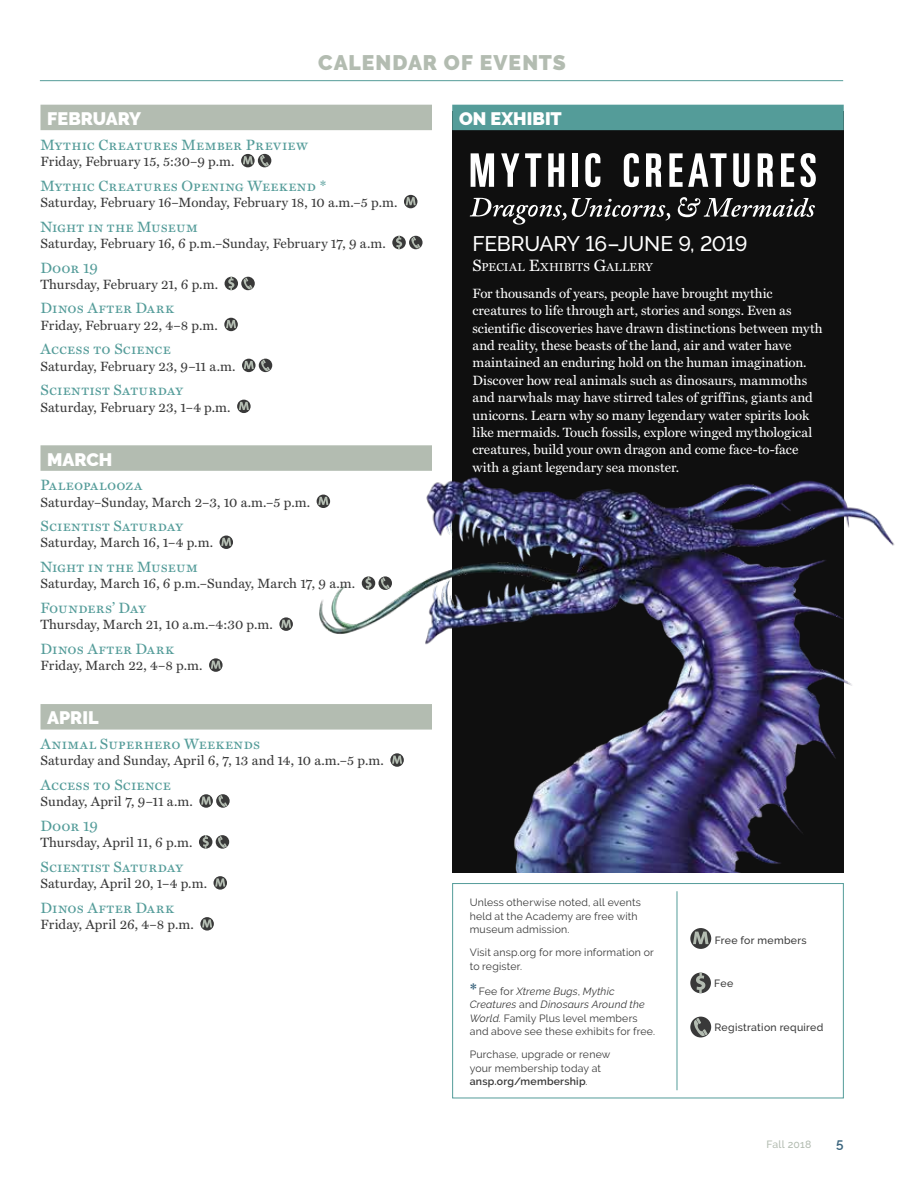
<style>
.page{position:relative;width:918px;height:1188px;background:#fff}
.page>*{position:absolute;margin:0;border:0;box-sizing:border-box;transform-origin:0 0}
.t1{font:500 21px "Raleway";letter-spacing:-.015em;color:#fff}
.t2{font:900 21px "Raleway";letter-spacing:.045em;color:#b3bcb1}
.t3{font:900 18px "Raleway";color:#fff}
.t4{font:15px "Miller Text SC";letter-spacing:.015em;color:#549c99}
.t5{font:13.5px "Miller Text Roman";letter-spacing:.01em;color:#393939}
.t6{font:13.5px/17.4px "Miller Text Roman";color:#fff}
.t7{font:600 13.5px "Raleway";color:#3a647d}
.t8{font:11.55px "Miller Text Roman";letter-spacing:.005em;color:#fff}
.t9{font:10.5px/13.5px "Raleway";letter-spacing:.02em;color:#393939}
.t10{font:500 10.5px "Raleway";letter-spacing:.03em;color:#393939}
.t11{font:500 10.5px "Raleway";letter-spacing:.02em;color:#b3bcb1}
.s1{font-family:"Miller Text"}
.s2{font-size:16.5px}
.s3{font-family:"Miller Text";font-weight:700;font-size:16.5px;color:#3a647d}
.s4{font-style:italic}
.s5{font-weight:600}
</style>
<div class="page">
<div style="left:452px;top:883px;width:392px;height:215px;border:1px solid #549c99"></div>
<div style="left:690px;top:1017px;width:21px;height:20px;background:#393939;border-radius:50%"></div>
<svg style="left:694px;top:1018px;width:14px;height:18px"></svg>
<svg style="left:690px;top:928px;width:21px;height:21px"></svg>
<svg style="left:693px;top:932px;width:16px;height:12px"></svg>
<div style="left:690px;top:973px;width:21px;height:20px;background:#393939;border-radius:50%"></div>
<svg style="left:696px;top:973px;width:9px;height:20px"></svg>
<div style="left:40px;top:105px;width:392px;height:25px;background:#b3bcb1"></div>
<div style="left:40px;top:445px;width:392px;height:26px;background:#b3bcb1"></div>
<div style="left:40px;top:704px;width:392px;height:26px;background:#b3bcb1"></div>
<svg style="left:241px;top:154px;width:14px;height:13px"></svg>
<svg style="left:243px;top:156px;width:10px;height:8px"></svg>
<svg style="left:258px;top:154px;width:13px;height:13px"></svg>
<svg style="left:260px;top:155px;width:9px;height:12px"></svg>
<svg style="left:404px;top:195px;width:13px;height:13px"></svg>
<svg style="left:406px;top:197px;width:10px;height:8px"></svg>
<div style="left:392px;top:236px;width:14px;height:13px;background:#393939;border-radius:50%"></div>
<svg style="left:396px;top:236px;width:6px;height:13px"></svg>
<svg style="left:409px;top:236px;width:14px;height:13px"></svg>
<svg style="left:411px;top:237px;width:9px;height:12px"></svg>
<svg style="left:225px;top:277px;width:13px;height:13px"></svg>
<svg style="left:228px;top:277px;width:6px;height:13px"></svg>
<svg style="left:241px;top:277px;width:14px;height:13px"></svg>
<svg style="left:244px;top:278px;width:8px;height:11px"></svg>
<svg style="left:224px;top:318px;width:14px;height:13px"></svg>
<svg style="left:226px;top:320px;width:10px;height:8px"></svg>
<svg style="left:242px;top:359px;width:14px;height:13px"></svg>
<svg style="left:244px;top:361px;width:10px;height:8px"></svg>
<svg style="left:259px;top:359px;width:13px;height:13px"></svg>
<svg style="left:261px;top:359px;width:9px;height:12px"></svg>
<svg style="left:237px;top:400px;width:14px;height:13px"></svg>
<svg style="left:239px;top:402px;width:10px;height:8px"></svg>
<svg style="left:220px;top:536px;width:13px;height:13px"></svg>
<svg style="left:221px;top:538px;width:10px;height:8px"></svg>
<svg style="left:279px;top:617px;width:14px;height:14px"></svg>
<svg style="left:281px;top:620px;width:10px;height:8px"></svg>
<svg style="left:209px;top:658px;width:14px;height:14px"></svg>
<svg style="left:211px;top:661px;width:10px;height:8px"></svg>
<svg style="left:199px;top:794px;width:14px;height:14px"></svg>
<svg style="left:201px;top:797px;width:10px;height:8px"></svg>
<svg style="left:216px;top:794px;width:14px;height:14px"></svg>
<svg style="left:218px;top:795px;width:9px;height:12px"></svg>
<svg style="left:199px;top:835px;width:13px;height:14px"></svg>
<svg style="left:203px;top:835px;width:6px;height:14px"></svg>
<div style="left:216px;top:835px;width:13px;height:14px;background:#393939;border-radius:50%"></div>
<svg style="left:218px;top:836px;width:9px;height:12px"></svg>
<svg style="left:214px;top:876px;width:13px;height:14px"></svg>
<svg style="left:215px;top:878px;width:10px;height:9px"></svg>
<svg style="left:200px;top:917px;width:14px;height:14px"></svg>
<svg style="left:202px;top:919px;width:10px;height:8px"></svg>
<div style="left:452px;top:111px;width:392px;height:761px;background:#0f0f0f"></div>
<div style="left:452px;top:105px;width:392px;height:25px;background:#549c99"></div>
<img style="left:291px;top:445px;width:604px;height:427px">
<svg style="left:624px;top:153px;width:15px;height:34px"></svg>
<svg style="left:646px;top:153px;width:15px;height:34px"></svg>
<svg style="left:669px;top:153px;width:58px;height:34px"></svg>
<svg style="left:733px;top:153px;width:16px;height:34px"></svg>
<svg style="left:758px;top:153px;width:15px;height:34px"></svg>
<svg style="left:781px;top:153px;width:13px;height:34px"></svg>
<svg style="left:801px;top:153px;width:15px;height:34px"></svg>
<svg style="left:471px;top:153px;width:23px;height:34px"></svg>
<svg style="left:501px;top:153px;width:18px;height:34px"></svg>
<svg style="left:525px;top:153px;width:16px;height:34px"></svg>
<svg style="left:548px;top:153px;width:16px;height:34px"></svg>
<div style="left:572px;top:153px;width:6px;height:34px;background:#fff"></div>
<svg style="left:585px;top:153px;width:15px;height:34px"></svg>
<svg style="left:678px;top:197px;width:137px;height:20px"></svg>
<svg style="left:470px;top:198px;width:200px;height:27px"></svg>
<hr style="left:40px;top:80px;width:803px;height:1px;background:#549c99">
<hr style="left:677px;top:891px;width:1px;height:199px;background:#549c99">
<h1 class="t2" style="left:318px;top:50px;width:249px">CALENDAR OF EVENTS</h1>
<h2 class="t3" style="left:47px;top:108px;width:95px">FEBRUARY</h2>
<p class="t4" style="left:40px;top:136px;width:269px">Mythic Creatures Member Preview</p>
<p class="t5" style="left:40px;top:153px;width:196px">Friday, February 15, 5:30–9 p.m.</p>
<p class="t4" style="left:40px;top:177px;width:288px">Mythic Creatures Opening Weekend *</p>
<p class="t5" style="left:40px;top:194px;width:358px">Saturday, February 16–Monday, February 18, 10 a.m.–5 p.m.</p>
<p class="t4" style="left:40px;top:218px;width:159px">Night in the Museum</p>
<p class="t5" style="left:40px;top:235px;width:347px">Saturday, February 16, 6 p.m.–Sunday, February 17, 9 a.m.</p>
<p class="t4" style="left:40px;top:258px;width:59px">Door 19</p>
<p class="t5" style="left:40px;top:276px;width:179px">Thursday, February 21, 6 p.m.</p>
<p class="t4" style="left:40px;top:299px;width:135px">Dinos After Dark</p>
<p class="t5" style="left:40px;top:317px;width:179px">Friday, February 22, 4–8 p.m.</p>
<p class="t4" style="left:40px;top:340px;width:132px">Access to Science</p>
<p class="t5" style="left:40px;top:358px;width:197px">Saturday, February 23, 9–11 a.m.</p>
<p class="t4" style="left:40px;top:381px;width:144px">Scientist Saturday</p>
<p class="t5" style="left:40px;top:399px;width:192px">Saturday, February 23, 1–4 p.m.</p>
<h2 class="t3" style="left:47px;top:449px;width:67px">MARCH</h2>
<p class="t4" style="left:40px;top:476px;width:103px">Paleopalooza</p>
<p class="t5" style="left:40px;top:494px;width:271px">Saturday–Sunday, March 2–3, 10 a.m.–5 p.m.</p>
<p class="t4" style="left:40px;top:517px;width:144px">Scientist Saturday</p>
<p class="t5" style="left:40px;top:535px;width:174px">Saturday, March 16, 1–4 p.m.</p>
<p class="t4" style="left:40px;top:558px;width:159px">Night in the Museum</p>
<p class="t5" style="left:40px;top:576px;width:316px">Saturday, March 16, 6 p.m.–Sunday, March 17, 9 a.m.</p>
<p class="t4" style="left:40px;top:599px;width:107px">Founders<span class="s1">’</span> Day</p>
<p class="t5" style="left:40px;top:617px;width:234px">Thursday, March 21, 10 a.m.–4:30 p.m.</p>
<p class="t4" style="left:40px;top:640px;width:135px">Dinos After Dark</p>
<p class="t5" style="left:40px;top:658px;width:164px">Friday, March 22, 4–8 p.m.</p>
<h2 class="t3" style="left:47px;top:708px;width:53px">APRIL</h2>
<p class="t4" style="left:40px;top:735px;width:221px">Animal Superhero Weekends</p>
<p class="t5" style="left:40px;top:753px;width:345px">Saturday and Sunday, April 6, 7, 13 and 14, 10 a.m.–5 p.m.</p>
<p class="t4" style="left:40px;top:776px;width:132px">Access to Science</p>
<p class="t5" style="left:40px;top:794px;width:154px">Sunday, April 7, 9–11 a.m.</p>
<p class="t4" style="left:40px;top:817px;width:59px">Door 19</p>
<p class="t5" style="left:40px;top:835px;width:153px">Thursday, April 11, 6 p.m.</p>
<p class="t4" style="left:40px;top:858px;width:144px">Scientist Saturday</p>
<p class="t5" style="left:40px;top:875px;width:168px">Saturday, April 20, 1–4 p.m.</p>
<p class="t4" style="left:40px;top:899px;width:135px">Dinos After Dark</p>
<p class="t5" style="left:40px;top:916px;width:155px">Friday, April 26, 4–8 p.m.</p>
<h2 class="t3" style="left:459px;top:108px;width:104px">ON EXHIBIT</h2>
<h1 class="t1" style="left:472px;top:231px;width:277px">FEBRUARY 16–JUNE 9, 2019</h1>
<p class="t8" style="left:472px;top:260px;width:182px"><span class="s2">S</span>PECIAL <span class="s2">E</span>XHIBITS <span class="s2">G</span>ALLERY</p>
<p class="t6" style="left:472px;top:284px;width:352px">For thousands of years, people have brought mythic creatures to life through art, stories and songs. Even as scientific discoveries have drawn distinctions between myth and reality, these beasts of the land, air and water have maintained an enduring hold on the human imagination.<br>Discover how real animals such as dinosaurs, mammoths and narwhals may have stirred tales of griffins, giants and unicorns. Learn why so many legendary water spirits look like mermaids. Touch fossils, explore winged mythological creatures, build your own dragon and come face-to-face with a giant legendary sea monster.</p>
<p class="t9" style="left:470px;top:896px;width:173px">Unless otherwise noted, all events held at the Academy are free with museum admission.</p>
<p class="t9" style="left:470px;top:946px;width:186px">Visit ansp.org for more information or to register.</p>
<p class="t9" style="left:470px;top:984px;width:187px"><span class="s3">*</span> Fee for <span class="s4">Xtreme Bugs</span>, <span class="s4">Mythic Creatures</span> and <span class="s4">Dinosaurs Around the World.</span> Family Plus level members and above see these exhibits for free.</p>
<p class="t9" style="left:470px;top:1048px;width:142px">Purchase, upgrade or renew your membership today at <span class="s5">ansp.org/membership</span>.</p>
<p class="t10" style="left:715px;top:935px;width:93px">Free for members</p>
<p class="t10" style="left:714px;top:977px;width:20px">Fee</p>
<p class="t10" style="left:714px;top:1022px;width:110px">Registration required</p>
<p class="t11" style="left:767px;top:1138px;width:46px">Fall 2018</p>
<p class="t7" style="left:836px;top:1135px;width:9px">5</p>
</div>
